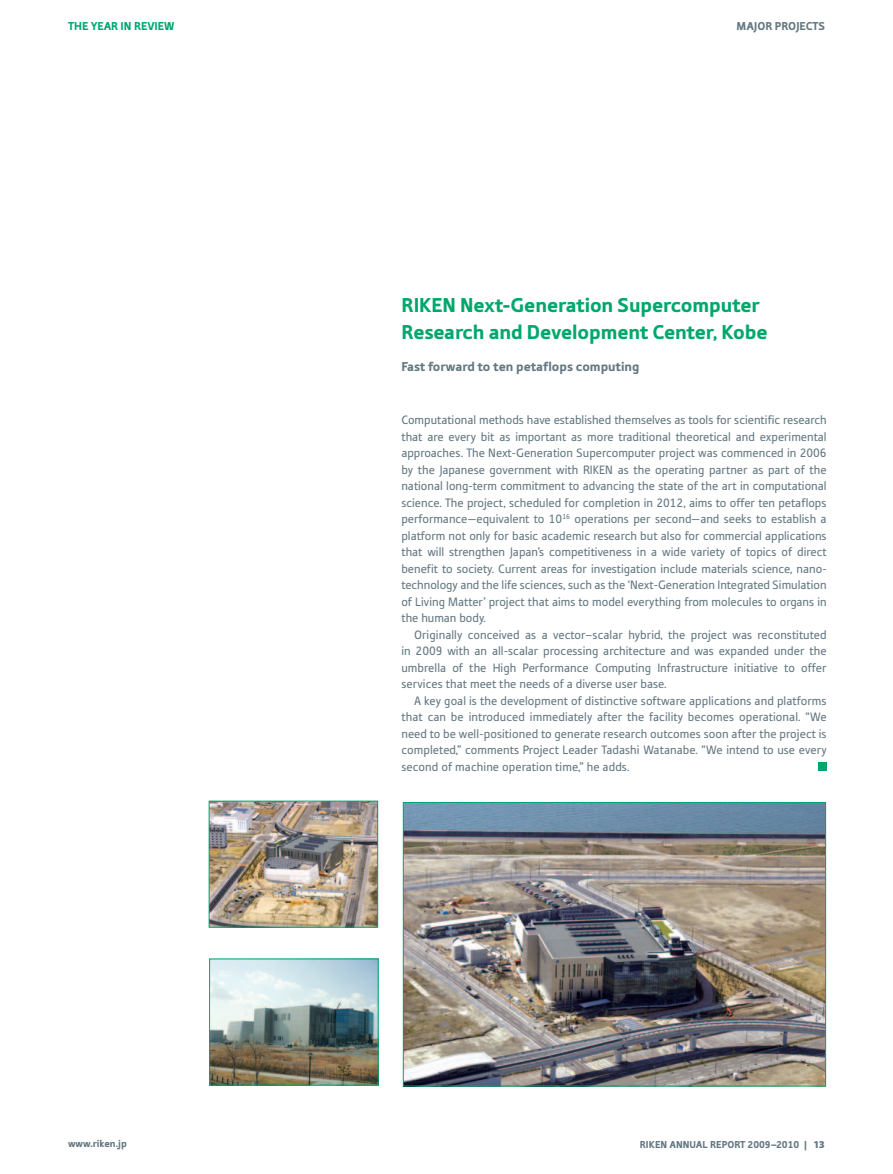
<style>
.page{position:relative;width:893px;height:1174px;background:#fff}
.page>*{position:absolute;margin:0;border:0;box-sizing:border-box;transform-origin:0 0}
.t1{font:900 21px/27px "Tabula ITC Pro";letter-spacing:-.005em;color:#00a76d}
.t2{font:900 13.5px "Tabula ITC Pro";color:#647882}
.t3{font:12.75px "Tabula ITC Pro";color:#647882}
.t4{font:900 12px "Tabula ITC Pro";color:#00a76d}
.t5{font:900 12px "Tabula ITC Pro";color:#647882}
.t6{font:900 10.5px "Tabula ITC Pro";color:#647882}
.s1{font-family:"Myriad Pro"}
</style>
<div class="page">
<div style="left:818px;top:762px;width:9px;height:9px;background:#00a76d"></div>
<img style="left:405px;top:804px;width:419px;height:280px">
<div style="left:403px;top:802px;width:423px;height:284px;border:1px solid #00a76d"></div>
<img style="left:211px;top:803px;width:165px;height:122px">
<div style="left:209px;top:801px;width:169px;height:126px;border:1px solid #00a76d"></div>
<img style="left:211px;top:960px;width:165px;height:123px">
<p class="t4" style="left:68px;top:21px;width:108px">THE YEAR IN REVIEW</p>
<p class="t5" style="left:737px;top:21px;width:90px">MAJOR PROJECTS</p>
<p class="t1" style="left:401px;top:294px;width:368px">RIKEN Next-Generation Supercomputer<br>Research and Development Center, Kobe</p>
<p class="t2" style="left:401px;top:361px;width:240px">Fast forward to ten petaflops computing</p>
<p class="t3" style="left:401px;top:415px;width:427px">Computational methods have established themselves as tools for scientific research</p>
<p class="t3" style="left:401px;top:431px;width:427px">that are every bit as important as more traditional theoretical and experimental</p>
<p class="t3" style="left:401px;top:448px;width:427px">approaches. The Next-Generation Supercomputer project was commenced in 2006</p>
<p class="t3" style="left:401px;top:464px;width:427px">by the Japanese government with RIKEN as the operating partner as part of the</p>
<p class="t3" style="left:401px;top:481px;width:427px">national long-term commitment to advancing the state of the art in computational</p>
<p class="t3" style="left:401px;top:497px;width:427px">science. The project, scheduled for completion in 2012, aims to offer ten petaflops</p>
<p class="t3" style="left:401px;top:514px;width:427px">performance—equivalent to 10<sup>16</sup> operations per second—and seeks to establish a</p>
<p class="t3" style="left:401px;top:530px;width:427px">platform not only for basic academic research but also for commercial applications</p>
<p class="t3" style="left:401px;top:547px;width:427px">that will strengthen Japan’s competitiveness in a wide variety of topics of direct</p>
<p class="t3" style="left:401px;top:563px;width:427px">benefit to society. Current areas for investigation include materials science, nano-</p>
<p class="t3" style="left:401px;top:580px;width:427px">technology and the life sciences, such as the ‘Next-Generation Integrated Simulation</p>
<p class="t3" style="left:401px;top:596px;width:427px">of Living Matter’ project that aims to model everything from molecules to organs in</p>
<p class="t3" style="left:401px;top:613px;width:86px">the human body.</p>
<p class="t3" style="left:414px;top:629px;width:414px">Originally conceived as a vector–scalar hybrid, the project was reconstituted</p>
<p class="t3" style="left:401px;top:646px;width:427px">in 2009 with an all-scalar processing architecture and was expanded under the</p>
<p class="t3" style="left:401px;top:662px;width:427px">umbrella of the High Performance Computing Infrastructure initiative to offer</p>
<p class="t3" style="left:401px;top:679px;width:267px">services that meet the needs of a diverse user base.</p>
<p class="t3" style="left:414px;top:695px;width:414px">A key goal is the development of distinctive software applications and platforms</p>
<p class="t3" style="left:401px;top:712px;width:427px">that can be introduced immediately after the facility becomes operational. “We</p>
<p class="t3" style="left:401px;top:728px;width:427px">need to be well-positioned to generate research outcomes soon after the project is</p>
<p class="t3" style="left:401px;top:745px;width:427px">completed,” comments Project Leader Tadashi Watanabe. “We intend to use every</p>
<p class="t3" style="left:401px;top:761px;width:230px">second of machine operation time,” he adds.</p>
<p class="t6" style="left:68px;top:1139px;width:60px">www.riken.jp</p>
<p class="t6" style="left:640px;top:1140px;width:187px">RIKEN ANNUAL REPORT 2009–2010 | <span class="s1">13</span></p>
</div>
